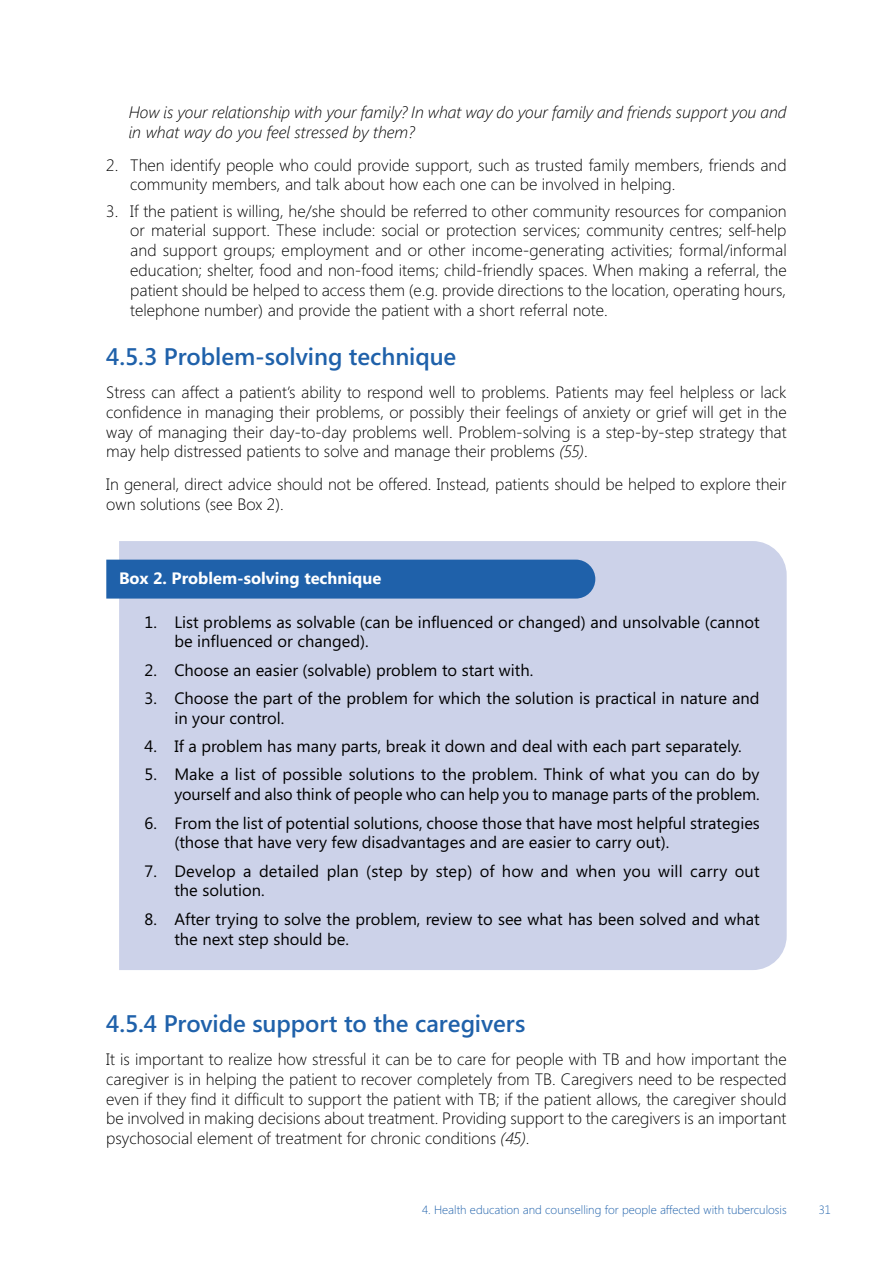
<style>
.page{position:relative;width:893px;height:1263px;background:#fff}
.page>*{position:absolute;margin:0;border:0;box-sizing:border-box;transform-origin:0 0}
.Head3{font:600 24px "Segoe UI";letter-spacing:-.005em;color:#1f61aa}
.Body{font:300 16.5px/19.8px "Segoe UI";color:#000;text-align:justify}
.t1{font:16.5px/19.8px "Segoe UI";color:#000}
.Body_indent_under{font:italic 300 16.5px/19.8px "Segoe UI";color:#000}
.Body_2x{font:300 16.5px/19.8px "Segoe UI";color:#000}
.Box-head{font:700 16.5px "Segoe UI";color:#fff}
.t2{font:300 12px "Segoe UI";color:#1f61aa}
.s1{font-style:italic}
</style>
<div class="page">
<div style="left:119px;top:541px;width:668px;height:429px;background:#ccd2e9"></div>
<div style="left:106px;top:560px;width:489px;height:39px;background:#1f61aa"></div>
<p class="Body_indent_under" style="left:129px;top:100px;width:659px">How is your relationship with your family? In what way do your family and friends support you and in what way do you feel stressed by them?</p>
<p class="Body" style="left:130px;top:154px;width:658px;text-indent:-24px">2. Then identify people who could provide support, such as trusted family members, friends and community members, and talk about how each one can be involved in helping.</p>
<p class="Body" style="left:130px;top:200px;width:658px;text-indent:-24px">3. If the patient is willing, he/she should be referred to other community resources for companion or material support. These include: social or protection services; community centres; self-help and support groups; employment and or other income-generating activities; formal/informal education; shelter, food and non-food items; child-friendly spaces. When making a referral, the patient should be helped to access them (e.g. provide directions to the location, operating hours, telephone number) and provide the patient with a short referral note.</p>
<p class="Head3" style="left:106px;top:340px;width:352px">4.5.3 Problem-solving technique</p>
<p class="Body" style="left:106px;top:382px;width:682px">Stress can affect a patient’s ability to respond well to problems. Patients may feel helpless or lack confidence in managing their problems, or possibly their feelings of anxiety or grief will get in the way of managing their day-to-day problems well. Problem-solving is a step-by-step strategy that may help distressed patients to solve and manage their problems <span class="s1">(55)</span>.</p>
<p class="Body_2x" style="left:106px;top:474px;width:682px">In general, direct advice should not be offered. Instead, patients should be helped to explore their own solutions (see Box 2).</p>
<p class="Box-head" style="left:119px;top:567px;width:264px">Box 2. Problem-solving technique</p>
<p class="t1" style="left:174px;top:611px;width:587px;text-indent:-30px">1. List problems as solvable (can be influenced or changed) and unsolvable (cannot be influenced or changed).</p>
<p class="t1" style="left:145px;top:659px;width:390px">2. Choose an easier (solvable) problem to start with.</p>
<p class="t1" style="left:174px;top:687px;width:587px;text-indent:-30px">3. Choose the part of the problem for which the solution is practical in nature and in your control.</p>
<p class="t1" style="left:145px;top:736px;width:598px">4. If a problem has many parts, break it down and deal with each part separately.</p>
<p class="t1" style="left:145px;top:764px;width:616px;text-align:right">5. Make a list of possible solutions to the problem. Think of what you can do by yourself and also think of people who can help you to manage parts of the problem.</p>
<p class="t1" style="left:174px;top:812px;width:587px;text-indent:-30px">6. From the list of potential solutions, choose those that have most helpful strategies (those that have very few disadvantages and are easier to carry out).</p>
<p class="t1" style="left:174px;top:860px;width:587px;text-indent:-30px">7. Develop a detailed plan (step by step) of how and when you will carry out the solution.</p>
<p class="t1" style="left:174px;top:908px;width:587px;text-indent:-30px">8. After trying to solve the problem, review to see what has been solved and what the next step should be.</p>
<p class="Head3" style="left:106px;top:1007px;width:421px">4.5.4 Provide support to the caregivers</p>
<p class="Body" style="left:106px;top:1049px;width:682px">It is important to realize how stressful it can be to care for people with TB and how important the caregiver is in helping the patient to recover completely from TB. Caregivers need to be respected even if they find it difficult to support the patient with TB; if the patient allows, the caregiver should be involved in making decisions about treatment. Providing support to the caregivers is an important psychosocial element of treatment for chronic conditions <span class="s1">(45)</span>.</p>
<p class="t2" style="left:422px;top:1202px;width:366px">4. Health education and counselling for people affected with tuberculosis</p>
<p class="t2" style="left:819px;top:1202px;width:14px">31</p>
</div>
